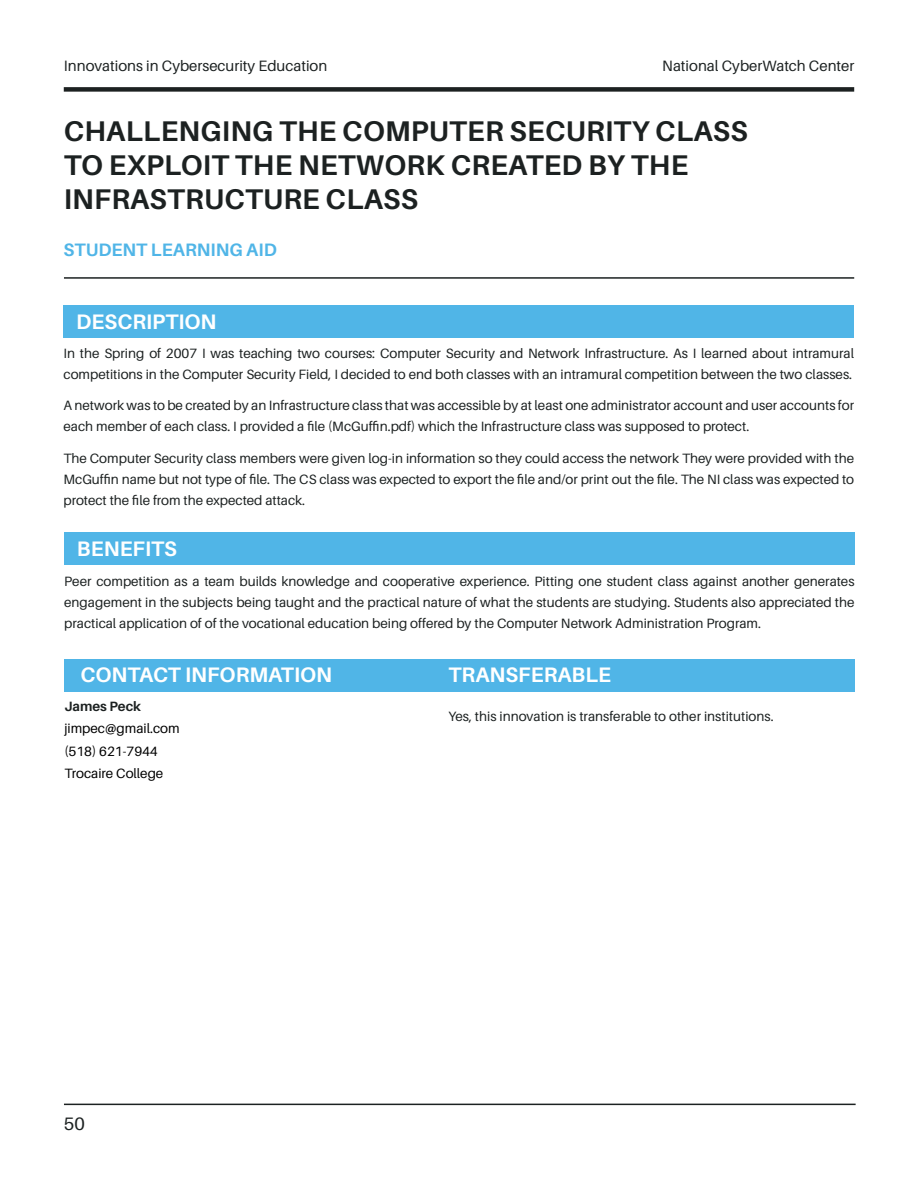
<style>
.page{position:relative;width:918px;height:1188px;background:#fff}
.page>*{position:absolute;margin:0;border:0;box-sizing:border-box;transform-origin:0 0}
.t1{font:700 28.5px/34.2px "Aileron";letter-spacing:.01em;color:#1c2121}
.t2{font:700 21px "Aileron";color:#fff}
.t3{font:700 18px "Aileron";color:#50b5e7}
.t4{font:18px "Aileron";color:#1c2121}
.t5{font:15px "Aileron";color:#1c2121}
.t6{font:13.5px/21px "Aileron";color:#1c2121}
.t7{font:13.5px/22.5px "Aileron";color:#000}
.t8{font:700 13.5px "Aileron";color:#1c2121}
</style>
<div class="page">
<hr style="left:64px;top:1104px;width:792px;height:1px;background:#1c2121">
<div style="left:63px;top:305px;width:791px;height:32px;background:#50b5e7"></div>
<div style="left:64px;top:533px;width:791px;height:32px;background:#50b5e7"></div>
<div style="left:64px;top:659px;width:791px;height:32px;background:#50b5e7"></div>
<div style="left:64px;top:87px;width:790px;height:5px;background:#1c2121"></div>
<hr style="left:64px;top:277px;width:790px;height:2px;background:#1c2121">
<p class="t5" style="left:64px;top:57px;width:265px">Innovations in Cybersecurity Education</p>
<p class="t5" style="left:662px;top:57px;width:194px">National CyberWatch Center</p>
<h1 class="t1" style="left:64px;top:114px;width:686px">CHALLENGING THE COMPUTER SECURITY CLASS<br>TO EXPLOIT THE NETWORK CREATED BY THE<br>INFRASTRUCTURE CLASS</h1>
<h3 class="t3" style="left:64px;top:240px;width:215px">STUDENT LEARNING AID</h3>
<h2 class="t2" style="left:76px;top:310px;width:142px">DESCRIPTION</h2>
<p class="t6" style="left:64px;top:343px;width:792px">In the Spring of 2007 I was teaching two courses: Computer Security and Network Infrastructure. As I learned about intramural competitions in the Computer Security Field, I decided to end both classes with an intramural competition between the two classes.</p>
<p class="t6" style="left:64px;top:395px;width:792px">A network was to be created by an Infrastructure class that was accessible by at least one administrator account and user accounts for each member of each class. I provided a file (McGuffin.pdf) which the Infrastructure class was supposed to protect.</p>
<p class="t6" style="left:64px;top:448px;width:792px;text-align:justify">The Computer Security class members were given log-in information so they could access the network They were provided with the McGuffin name but not type of file. The CS class was expected to export the file and/or print out the file. The NI class was expected to protect the file from the expected attack.</p>
<h2 class="t2" style="left:77px;top:537px;width:102px">BENEFITS</h2>
<p class="t6" style="left:64px;top:571px;width:792px;text-align:justify">Peer competition as a team builds knowledge and cooperative experience. Pitting one student class against another generates engagement in the subjects being taught and the practical nature of what the students are studying. Students also appreciated the practical application of of the vocational education being offered by the Computer Network Administration Program.</p>
<h2 class="t2" style="left:80px;top:663px;width:253px">CONTACT INFORMATION</h2>
<p class="t8" style="left:64px;top:699px;width:78px">James Peck</p>
<p class="t7" style="left:64px;top:717px;width:117px">jimpec@gmail.com (518) 621-7944<br>Trocaire College</p>
<h2 class="t2" style="left:449px;top:663px;width:164px">TRANSFERABLE</h2>
<p class="t6" style="left:449px;top:706px;width:327px">Yes, this innovation is transferable to other institutions.</p>
<h3 class="t4" style="left:64px;top:1114px;width:22px">50</h3>
</div>
